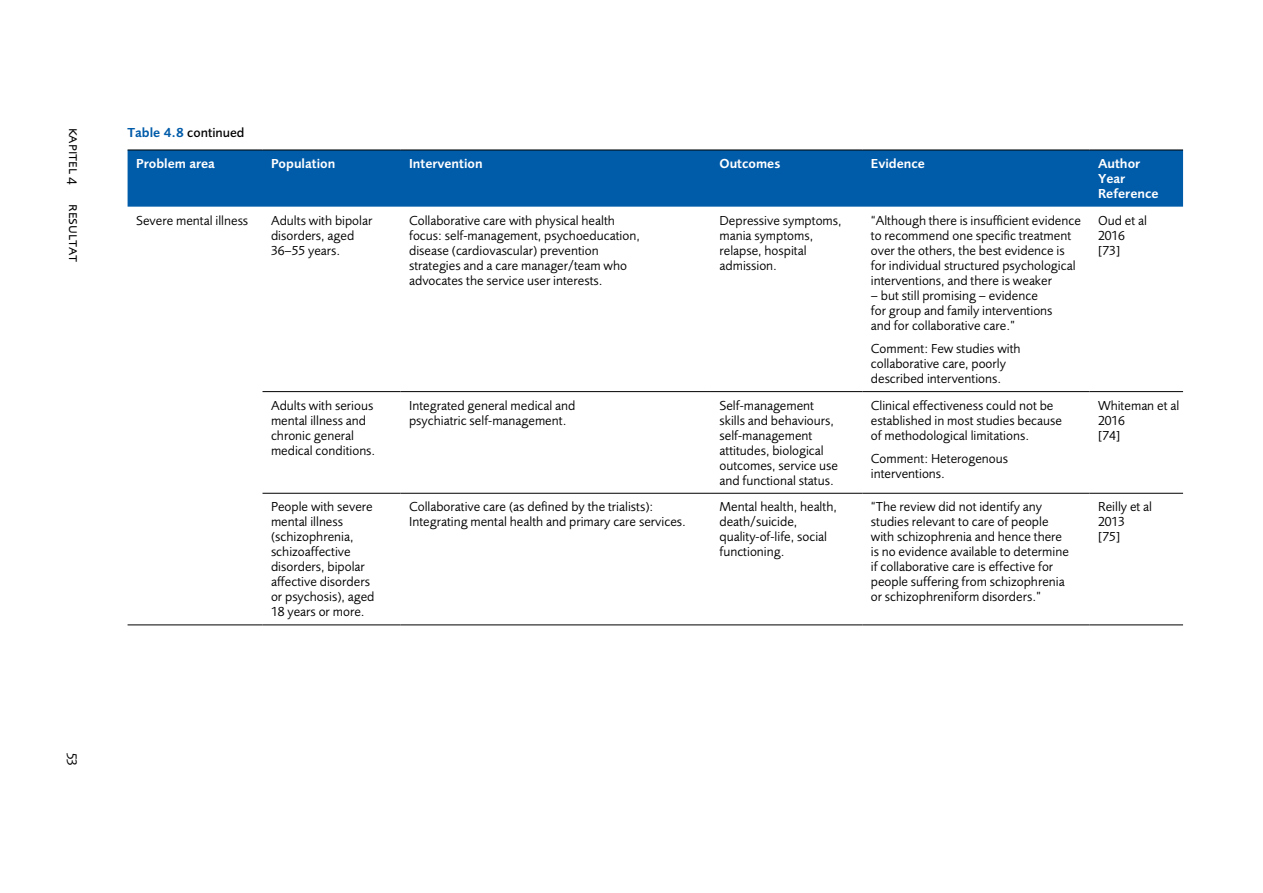
<style>
.page{position:relative;width:1263px;height:893px;background:#fff}
.page>*{position:absolute;margin:0;border:0;box-sizing:border-box;transform-origin:0 0}
.t1{font:15px "Foundry Sans Expert";color:#000}
.Tabelltext{font:13.5px/15px "Foundry Sans";color:#000}
.Tabellhuvudrubrik{font:600 13.5px "Foundry Sans";color:#fff}
.Objekttitel_liggande{font:500 13.5px "Foundry Sans";color:#000}
.s1{font-weight:600;color:#005ba9}
</style>
<div class="page">
<div style="left:128px;top:151px;width:1055px;height:56px;background:#005ba9"></div>
<hr style="left:262px;top:391px;width:139px;height:1px;background:#000">
<hr style="left:401px;top:391px;width:310px;height:1px;background:#000">
<hr style="left:711px;top:391px;width:151px;height:1px;background:#000">
<hr style="left:862px;top:391px;width:227px;height:1px;background:#000">
<hr style="left:1089px;top:391px;width:94px;height:1px;background:#000">
<hr style="left:262px;top:493px;width:139px;height:1px;background:#000">
<hr style="left:401px;top:493px;width:310px;height:1px;background:#000">
<hr style="left:711px;top:493px;width:151px;height:1px;background:#000">
<hr style="left:862px;top:493px;width:227px;height:1px;background:#000">
<hr style="left:1089px;top:493px;width:94px;height:1px;background:#000">
<hr style="left:262px;top:625px;width:139px;height:1px;background:#000">
<hr style="left:401px;top:625px;width:310px;height:1px;background:#000">
<hr style="left:711px;top:625px;width:151px;height:1px;background:#000">
<hr style="left:862px;top:625px;width:227px;height:1px;background:#000">
<hr style="left:1089px;top:625px;width:94px;height:1px;background:#000">
<hr style="left:128px;top:150px;width:134px;height:1px;background:#000">
<hr style="left:262px;top:150px;width:139px;height:1px;background:#000">
<hr style="left:401px;top:150px;width:310px;height:1px;background:#000">
<hr style="left:711px;top:150px;width:151px;height:1px;background:#000">
<hr style="left:862px;top:150px;width:227px;height:1px;background:#000">
<hr style="left:1089px;top:150px;width:94px;height:1px;background:#000">
<hr style="left:128px;top:625px;width:134px;height:1px;background:#000">
<p class="t1" style="left:83px;top:128px;width:59px;rotate:90deg">kapitel 4</p>
<p class="t1" style="left:83px;top:204px;width:60px;rotate:90deg">resultat</p>
<p class="Objekttitel_liggande" style="left:128px;top:125px;width:118px"><span class="s1">Table 4.8</span> continued</p>
<p class="Tabellhuvudrubrik" style="left:136px;top:156px;width:80px">Problem area</p>
<p class="Tabellhuvudrubrik" style="left:271px;top:156px;width:66px">Population</p>
<p class="Tabellhuvudrubrik" style="left:409px;top:156px;width:75px">Intervention</p>
<p class="Tabellhuvudrubrik" style="left:719px;top:156px;width:62px">Outcomes</p>
<p class="Tabellhuvudrubrik" style="left:871px;top:156px;width:56px">Evidence</p>
<p class="Tabellhuvudrubrik" style="left:1098px;top:156px;width:44px">Author</p>
<p class="Tabellhuvudrubrik" style="left:1098px;top:171px;width:29px">Year</p>
<p class="Tabellhuvudrubrik" style="left:1098px;top:186px;width:62px">Reference</p>
<p class="Tabelltext" style="left:136px;top:213px;width:114px">Severe mental illness</p>
<p class="Tabelltext" style="left:271px;top:213px;width:103px">Adults with bipolar disorders, aged<br>36–55 years.</p>
<p class="Tabelltext" style="left:409px;top:213px;width:232px">Collaborative care with physical health focus: self-management, psychoeducation, disease (cardiovascular) prevention strategies and a care manager/team who advocates the service user interests.</p>
<p class="Tabelltext" style="left:719px;top:213px;width:124px">Depressive symptoms, mania symptoms, relapse, hospital admission.</p>
<p class="Tabelltext" style="left:871px;top:213px;width:212px">“Although there is insufficient evidence to recommend one specific treatment over the others, the best evidence is for individual structured psychological interventions, and there is weaker</p>
<p class="Tabelltext" style="left:871px;top:288px;width:183px">– but still promising – evidence for group and family interventions and for collaborative care.”</p>
<p class="Tabelltext" style="left:871px;top:341px;width:151px">Comment: Few studies with collaborative care, poorly described interventions.</p>
<p class="Tabelltext" style="left:1098px;top:213px;width:51px">Oud et al<br>2016 [73]</p>
<p class="Tabelltext" style="left:271px;top:398px;width:106px">Adults with serious mental illness and chronic general medical conditions.</p>
<p class="Tabelltext" style="left:409px;top:398px;width:168px">Integrated general medical and psychiatric self-management.</p>
<p class="Tabelltext" style="left:719px;top:398px;width:120px">Self-management skills and behaviours, self-management attitudes, biological outcomes, service use and functional status.</p>
<p class="Tabelltext" style="left:871px;top:398px;width:193px">Clinical effectiveness could not be established in most studies because of methodological limitations.</p>
<p class="Tabelltext" style="left:871px;top:451px;width:139px">Comment: Heterogenous interventions.</p>
<p class="Tabelltext" style="left:1098px;top:398px;width:83px">Whiteman et al<br>2016<br>[74]</p>
<p class="Tabelltext" style="left:271px;top:499px;width:105px">People with severe mental illness (schizophrenia, schizoaffective disorders, bipolar affective disorders or psychosis), aged<br>18 years or more.</p>
<p class="Tabelltext" style="left:409px;top:499px;width:278px">Collaborative care (as defined by the trialists):<br>Integrating mental health and primary care services.</p>
<p class="Tabelltext" style="left:719px;top:499px;width:119px">Mental health, health, death/suicide, quality-of-life, social functioning.</p>
<p class="Tabelltext" style="left:871px;top:499px;width:200px">“The review did not identify any studies relevant to care of people with schizophrenia and hence there is no evidence available to determine if collaborative care is effective for people suffering from schizophrenia or schizophreniform disorders.”</p>
<p class="Tabelltext" style="left:1098px;top:499px;width:56px">Reilly et al<br>2013<br>[75]</p>
<p class="t1" style="left:83px;top:753px;width:14px;rotate:90deg">53</p>
</div>
